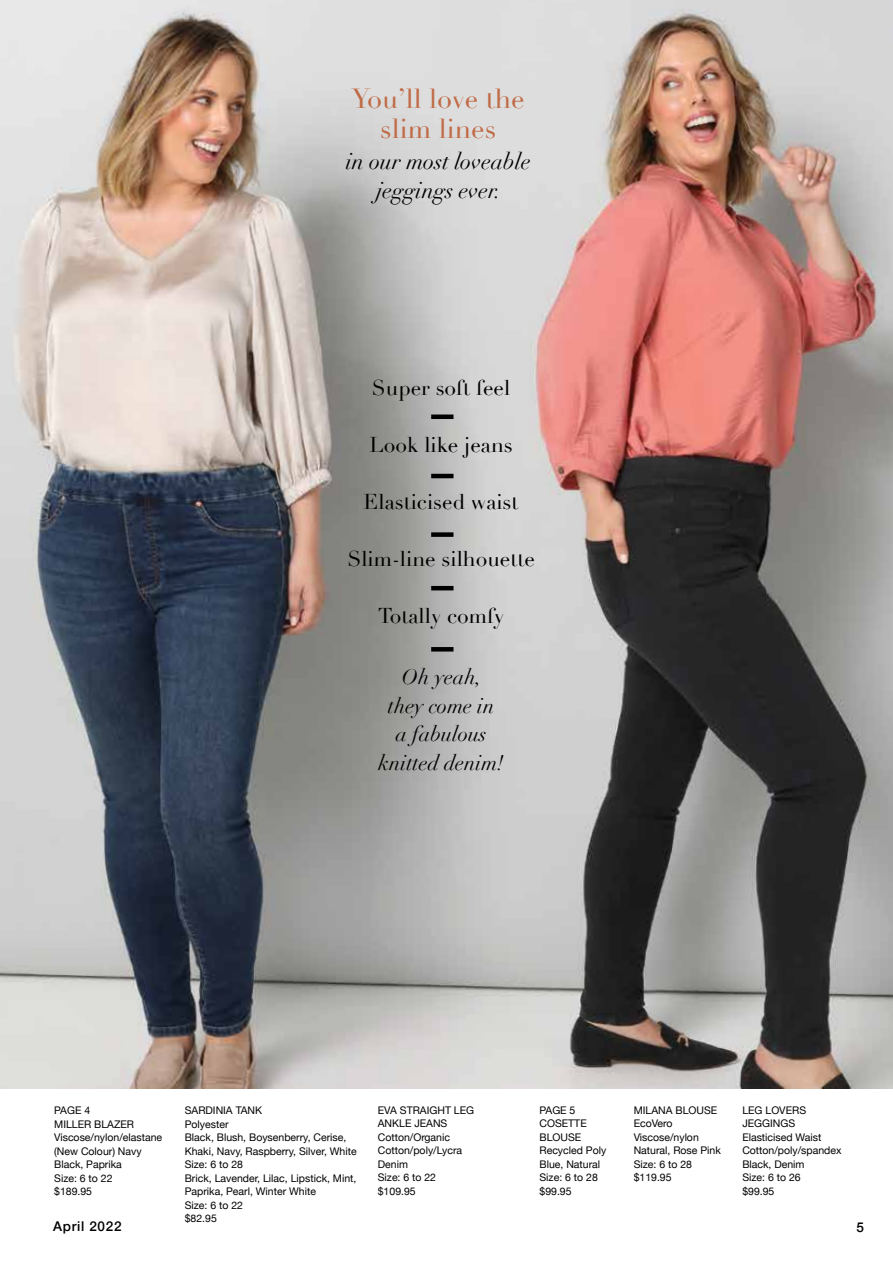
<style>
.page{position:relative;width:893px;height:1263px;background:#fff}
.page>*{position:absolute;margin:0;border:0;box-sizing:border-box;transform-origin:0 0}
.t1{font:27px/30px "Didot";color:#c06b46;text-align:center}
.t2{font:italic 22.5px/28.5px "Didot";color:#000;text-align:center}
.t3{font:21px "Didot";color:#000}
.t4{font:italic 21px/28.5px "Didot";color:#000;text-align:center}
.t5{font:500 13.5px "Helvetica Neue";letter-spacing:.05em;color:#000}
.t6{font:10.5px/13.5px "Helvetica Neue";color:#000}
</style>
<div class="page">
<img style="left:0;top:0;width:893px;height:1088px">
<div style="left:431px;top:414px;width:22px;height:5px;background:#000"></div>
<hr style="left:431px;top:474px;width:22px;height:4px;background:#000">
<div style="left:431px;top:532px;width:22px;height:5px;background:#000"></div>
<hr style="left:431px;top:586px;width:22px;height:4px;background:#000">
<hr style="left:431px;top:647px;width:22px;height:4px;background:#000">
<h1 class="t1" style="left:352px;top:84px;width:175px">You’ll love the slim lines</h1>
<h2 class="t2" style="left:346px;top:147px;width:186px">in our most loveable jeggings ever.</h2>
<h3 class="t3" style="left:372px;top:375px;width:140px">Super soft feel</h3>
<h3 class="t3" style="left:369px;top:432px;width:145px">Look like jeans</h3>
<h3 class="t3" style="left:364px;top:489px;width:156px">Elasticised waist</h3>
<h3 class="t3" style="left:347px;top:546px;width:189px">Slim-line silhouette</h3>
<h3 class="t3" style="left:378px;top:603px;width:128px">Totally comfy</h3>
<h3 class="t4" style="left:378px;top:663px;width:127px">Oh yeah,<br>they come in<br>a fabulous knitted denim!</h3>
<p class="t6" style="left:54px;top:1104px;width:109px">PAGE 4<br>MILLER BLAZER<br>Viscose/nylon/elastane (New Colour) Navy<br>Black, Paprika<br>Size: 6 to 22<br>$189.95</p>
<p class="t6" style="left:185px;top:1104px;width:173px">SARDINIA TANK<br>Polyester<br>Black, Blush, Boysenberry, Cerise,<br>Khaki, Navy, Raspberry, Silver, White<br>Size: 6 to 28<br>Brick, Lavender, Lilac, Lipstick, Mint,<br>Paprika, Pearl, Winter White<br>Size: 6 to 22<br>$82.95</p>
<p class="t6" style="left:539px;top:1104px;width:68px">PAGE 5<br>COSETTE<br>BLOUSE<br>Recycled Poly<br>Blue, Natural<br>Size: 6 to 28 $99.95</p>
<p class="t6" style="left:378px;top:1104px;width:98px">EVA STRAIGHT LEG<br>ANKLE JEANS<br>Cotton/Organic<br>Cotton/poly/Lycra<br>Denim<br>Size: 6 to 22 $109.95</p>
<p class="t6" style="left:634px;top:1104px;width:89px">MILANA BLOUSE<br>EcoVero<br>Viscose/nylon<br>Natural, Rose Pink<br>Size: 6 to 28 $119.95</p>
<p class="t6" style="left:742px;top:1104px;width:101px">LEG LOVERS<br>JEGGINGS<br>Elasticised Waist<br>Cotton/poly/spandex<br>Black, Denim<br>Size: 6 to 26<br>$99.95</p>
<p class="t5" style="left:53px;top:1215px;width:70px">April 2022</p>
<p class="t5" style="left:856px;top:1216px;width:9px">5</p>
</div>
